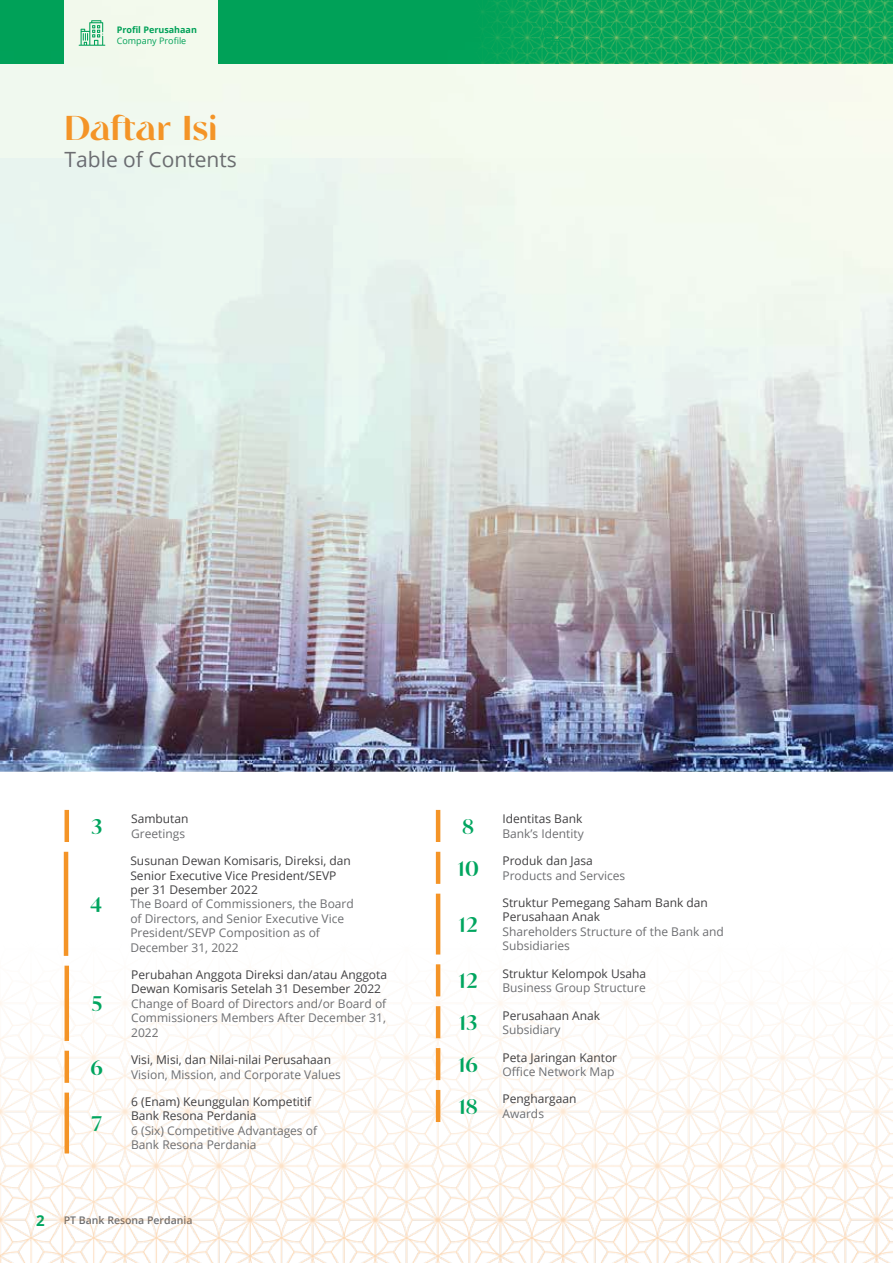
<style>
.page{position:relative;width:893px;height:1263px;background:#fff}
.page>*{position:absolute;margin:0;border:0;box-sizing:border-box;transform-origin:0 0}
.t1{font:34.5px "Tangerine";color:#f49427}
.t2{font:21px "Tangerine";letter-spacing:.03em;color:#00a55f}
.t3{font:21px "Open Sans";color:#6d6e71}
.t4{font:700 15px "Open Sans";color:#00a55f}
.t5{font:12px/14.4px "Open Sans";color:#6d6e71}
.t6{font:12px/14.4px "Open Sans";color:#414042}
.t7{font:600 10.5px "Open Sans";color:#6d6e71}
.t8{font:700 9px "Open Sans";color:#00a55f}
.t9{font:9px "Open Sans";color:#00a55f}
</style>
<div class="page">
<img style="left:0;top:0;width:893px;height:159px">
<img style="left:0;top:895px;width:893px;height:368px">
<img style="left:0;top:159px;width:893px;height:612px">
<svg style="left:435px;top:810px;width:6px;height:32px"></svg>
<hr style="left:65px;top:810px;width:4px;height:32px;background:#f49427">
<hr style="left:64px;top:852px;width:4px;height:104px;background:#f49427">
<hr style="left:65px;top:1051px;width:4px;height:32px;background:#f49427">
<hr style="left:65px;top:1092px;width:4px;height:61px;background:#f49427">
<hr style="left:436px;top:810px;width:4px;height:32px;background:#f49427">
<hr style="left:436px;top:1090px;width:4px;height:32px;background:#f49427">
<hr style="left:436px;top:852px;width:4px;height:32px;background:#f49427">
<hr style="left:436px;top:894px;width:4px;height:60px;background:#f49427">
<hr style="left:436px;top:964px;width:4px;height:32px;background:#f49427">
<hr style="left:436px;top:1006px;width:4px;height:32px;background:#f49427">
<hr style="left:436px;top:1048px;width:4px;height:32px;background:#f49427">
<hr style="left:65px;top:966px;width:4px;height:75px;background:#f49427">
<p class="t8" style="left:117px;top:23px;width:82px">Profil Perusahaan</p>
<p class="t9" style="left:117px;top:34px;width:71px">Company Profile</p>
<h1 class="t1" style="left:65px;top:107px;width:155px">Daftar Isi</h1>
<h2 class="t3" style="left:65px;top:145px;width:174px">Table of Contents</h2>
<h2 class="t2" style="left:91px;top:814px;width:13px">3</h2>
<p class="t6" style="left:131px;top:811px;width:59px">Sambutan</p>
<p class="t5" style="left:131px;top:826px;width:56px">Greetings</p>
<h2 class="t2" style="left:462px;top:814px;width:14px">8</h2>
<p class="t6" style="left:502px;top:811px;width:81px">Identitas Bank</p>
<p class="t5" style="left:502px;top:826px;width:83px">Bank’s Identity</p>
<h2 class="t2" style="left:90px;top:892px;width:15px">4</h2>
<p class="t6" style="left:130px;top:853px;width:222px">Susunan Dewan Komisaris, Direksi, dan<br>Senior Executive Vice President/SEVP per 31 Desember 2022</p>
<p class="t5" style="left:130px;top:896px;width:225px">The Board of Commissioners, the Board of Directors, and Senior Executive Vice<br>President/SEVP Composition as of<br>December 31, 2022</p>
<h2 class="t2" style="left:457px;top:856px;width:23px">10</h2>
<p class="t6" style="left:502px;top:853px;width:92px">Produk dan Jasa</p>
<p class="t5" style="left:502px;top:868px;width:124px">Products and Services</p>
<h2 class="t2" style="left:458px;top:912px;width:21px">12</h2>
<p class="t6" style="left:502px;top:895px;width:207px">Struktur Pemegang Saham Bank dan<br>Perusahaan Anak</p>
<p class="t5" style="left:502px;top:924px;width:223px">Shareholders Structure of the Bank and<br>Subsidiaries</p>
<h2 class="t2" style="left:91px;top:991px;width:13px">5</h2>
<p class="t6" style="left:131px;top:967px;width:257px">Perubahan Anggota Direksi dan/atau Anggota<br>Dewan Komisaris Setelah 31 Desember 2022</p>
<p class="t5" style="left:131px;top:996px;width:257px;text-align:justify">Change of Board of Directors and/or Board of Commissioners Members After December 31, 2022</p>
<h2 class="t2" style="left:458px;top:968px;width:21px">12</h2>
<p class="t6" style="left:502px;top:966px;width:145px">Struktur Kelompok Usaha</p>
<p class="t5" style="left:502px;top:980px;width:145px">Business Group Structure</p>
<h2 class="t2" style="left:458px;top:1010px;width:21px">13</h2>
<p class="t6" style="left:502px;top:1008px;width:99px">Perusahaan Anak</p>
<p class="t5" style="left:502px;top:1022px;width:60px">Subsidiary</p>
<h2 class="t2" style="left:90px;top:1055px;width:15px">6</h2>
<p class="t6" style="left:131px;top:1052px;width:201px">Visi, Misi, dan Nilai-nilai Perusahaan</p>
<p class="t5" style="left:131px;top:1067px;width:211px">Vision, Mission, and Corporate Values</p>
<h2 class="t2" style="left:458px;top:1052px;width:22px">16</h2>
<p class="t6" style="left:502px;top:1050px;width:116px">Peta Jaringan Kantor</p>
<p class="t5" style="left:502px;top:1064px;width:113px">Office Network Map</p>
<h2 class="t2" style="left:91px;top:1111px;width:14px">7</h2>
<p class="t6" style="left:131px;top:1094px;width:182px">6 (Enam) Keunggulan Kompetitif<br>Bank Resona Perdania</p>
<p class="t5" style="left:131px;top:1123px;width:187px">6 (Six) Competitive Advantages of<br>Bank Resona Perdania</p>
<h2 class="t2" style="left:458px;top:1094px;width:22px">18</h2>
<p class="t6" style="left:502px;top:1091px;width:76px">Penghargaan</p>
<p class="t5" style="left:502px;top:1106px;width:43px">Awards</p>
<p class="t4" style="left:36px;top:1210px;width:10px">2</p>
<p class="t7" style="left:64px;top:1213px;width:130px">PT Bank Resona Perdania</p>
</div>
